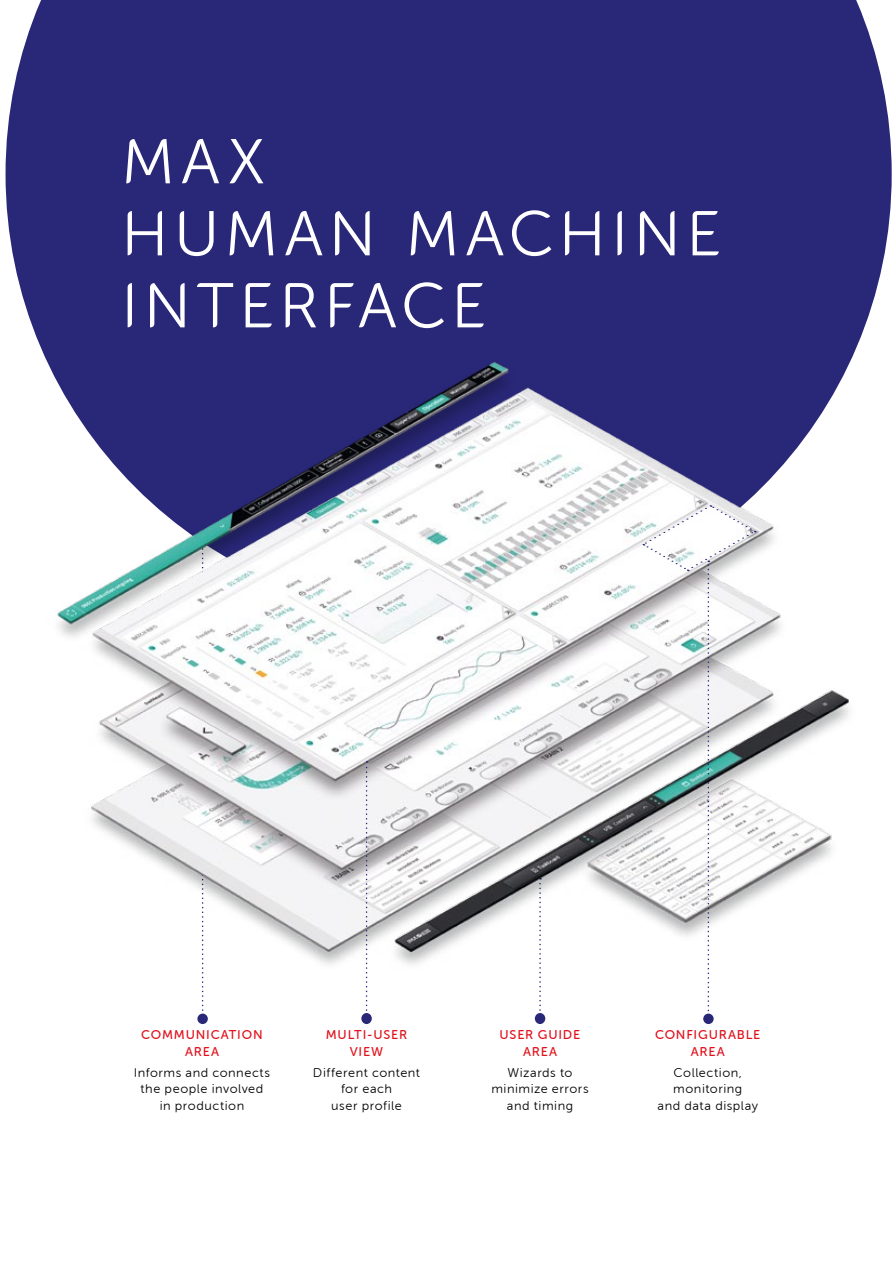
<style>
.page{position:relative;width:893px;height:1263px;background:#fff}
.page>*{position:absolute;margin:0;border:0;box-sizing:border-box;transform-origin:0 0}
.t1{font:300 63px/72px "IMA Sans";letter-spacing:.085em;color:#fff}
.t2{font:300 12.75px/16.5px "IMA Sans";letter-spacing:.04em;color:#000;text-align:center}
.t3{font:12.75px/16.5px "IMA Sans";letter-spacing:.06em;color:#e00e19;text-align:center}
</style>
<div class="page">
<div style="left:6px;top:0;width:886px;height:343px;background:#292778"></div>
<svg style="left:202px;top:990px;width:2px;height:21px"></svg>
<svg style="left:539px;top:990px;width:2px;height:21px"></svg>
<img style="left:39px;top:343px;width:820px;height:645px">
<div style="left:197px;top:1013px;width:11px;height:11px;background:#292778;border-radius:50%"></div>
<div style="left:703px;top:1013px;width:11px;height:11px;background:#292778;border-radius:50%"></div>
<div style="left:361px;top:1013px;width:11px;height:11px;background:#292778;border-radius:50%"></div>
<div style="left:535px;top:1013px;width:10px;height:11px;background:#292778;border-radius:50%"></div>
<svg style="left:366px;top:761px;width:2px;height:253px"></svg>
<svg style="left:643px;top:505px;width:113px;height:511px"></svg>
<h1 class="t1" style="left:121px;top:126px;width:602px">MAX<br>HUMAN MACHINE<br>INTERFACE</h1>
<p class="t3" style="left:141px;top:1026px;width:123px">COMMUNICATION<br>AREA</p>
<p class="t2" style="left:134px;top:1064px;width:138px">Informs and connects the people involved in production</p>
<p class="t3" style="left:326px;top:1026px;width:83px">MULTI-USER<br>VIEW</p>
<p class="t2" style="left:313px;top:1064px;width:109px">Different content for each<br>user profile</p>
<p class="t3" style="left:500px;top:1026px;width:82px">USER GUIDE<br>AREA</p>
<p class="t2" style="left:491px;top:1064px;width:99px">Wizards to minimize errors and timing</p>
<p class="t3" style="left:655px;top:1026px;width:107px">CONFIGURABLE<br>AREA</p>
<p class="t2" style="left:658px;top:1064px;width:102px">Collection, monitoring<br>and data display</p>
</div>
